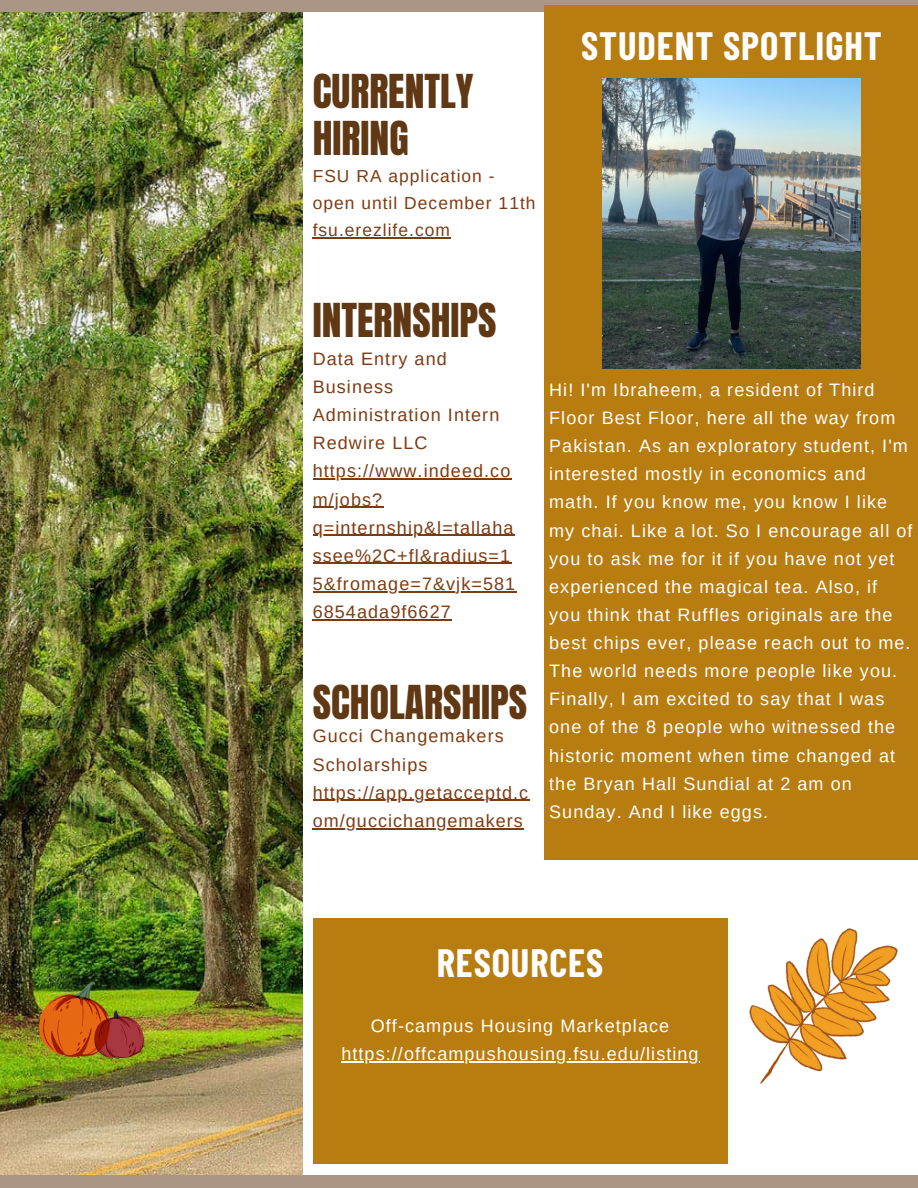
<style>
.page{position:relative;width:918px;height:1188px;background:#fff}
.page>*{position:absolute;margin:0;border:0;box-sizing:border-box;transform-origin:0 0}
.t1{font:39.75px/47.2px "Anton";color:#603813}
.t2{font:700 38.55px "Barlow Condensed";letter-spacing:.025em;color:#fff}
.t3{font:18px/28.2px "Arimo";letter-spacing:.06em;color:#fff}
.t4{font:18px/28.2px "Arimo";letter-spacing:.06em;color:#7d3b12}
.t5{font:17.4px/27px "Arimo";letter-spacing:.06em;color:#7d3b12}
</style>
<div class="page">
<img style="left:0;top:12px;width:303px;height:1162px">
<div style="left:0;top:0;width:918px;height:12px;background:#ab9685"></div>
<div style="left:0;top:1175px;width:918px;height:13px;background:#ab9685"></div>
<div style="left:313px;top:918px;width:414px;height:246px;background:#b87d11"></div>
<hr style="left:341px;top:1061px;width:359px;height:1px;background:#fff">
<img style="left:750px;top:928px;width:147px;height:155px">
<hr style="left:313px;top:237px;width:138px;height:1px;background:#7d3b12">
<img style="left:39px;top:983px;width:105px;height:74px">
<div style="left:545px;top:6px;width:373px;height:854px;background:#b87d11"></div>
<img style="left:603px;top:78px;width:257px;height:291px">
<hr style="left:313px;top:479px;width:198px;height:1px;background:#7d3b12">
<hr style="left:313px;top:507px;width:70px;height:1px;background:#7d3b12">
<hr style="left:313px;top:535px;width:202px;height:1px;background:#7d3b12">
<hr style="left:313px;top:563px;width:198px;height:1px;background:#7d3b12">
<hr style="left:313px;top:591px;width:203px;height:1px;background:#7d3b12">
<hr style="left:313px;top:619px;width:139px;height:1px;background:#7d3b12">
<hr style="left:313px;top:800px;width:216px;height:1px;background:#7d3b12">
<hr style="left:313px;top:828px;width:211px;height:1px;background:#7d3b12">
<p class="t1" style="left:313px;top:68px;width:163px">CURRENTLY<br>HIRING</p>
<p class="t5" style="left:313px;top:162px;width:224px">FSU RA application - open until December 11th</p>
<p class="t5" style="left:313px;top:216px;width:139px">fsu.erezlife.com</p>
<p class="t2" style="left:581px;top:21px;width:302px">STUDENT SPOTLIGHT</p>
<p class="t1" style="left:313px;top:297px;width:185px">INTERNSHIPS</p>
<p class="t4" style="left:313px;top:345px;width:188px">Data Entry and<br>Business<br>Administration Intern</p>
<p class="t4" style="left:313px;top:429px;width:116px">Redwire LLC</p>
<p class="t4" style="left:313px;top:457px;width:204px">https://www.indeed.co m/jobs? q=internship&amp;l=tallaha ssee%2C+fl&amp;radius=1<br>5&amp;fromage=7&amp;vjk=581<br>6854ada9f6627</p>
<p class="t1" style="left:313px;top:679px;width:216px">SCHOLARSHIPS</p>
<p class="t4" style="left:313px;top:722px;width:193px">Gucci Changemakers<br>Scholarships</p>
<p class="t4" style="left:313px;top:778px;width:217px">https://app.getacceptd.c om/guccichangemakers</p>
<p class="t3" style="left:549px;top:376px;width:365px">Hi! I'm Ibraheem, a resident of Third Floor Best Floor, here all the way from Pakistan. As an exploratory student, I'm interested mostly in economics and math. If you know me, you know I like my chai. Like a lot. So I encourage all of you to ask me for it if you have not yet experienced the magical tea. Also, if you think that Ruffles originals are the best chips ever, please reach out to me.<br>The world needs more people like you.<br>Finally, I am excited to say that I was one of the 8 people who witnessed the historic moment when time changed at the Bryan Hall Sundial at 2 am on Sunday. And I like eggs.</p>
<p class="t2" style="left:437px;top:939px;width:168px">RESOURCES</p>
<p class="t3" style="left:371px;top:1011px;width:300px">Off-campus Housing Marketplace</p>
<p class="t3" style="left:341px;top:1040px;width:359px">https://offcampushousing.fsu.edu/listing</p>
</div>
